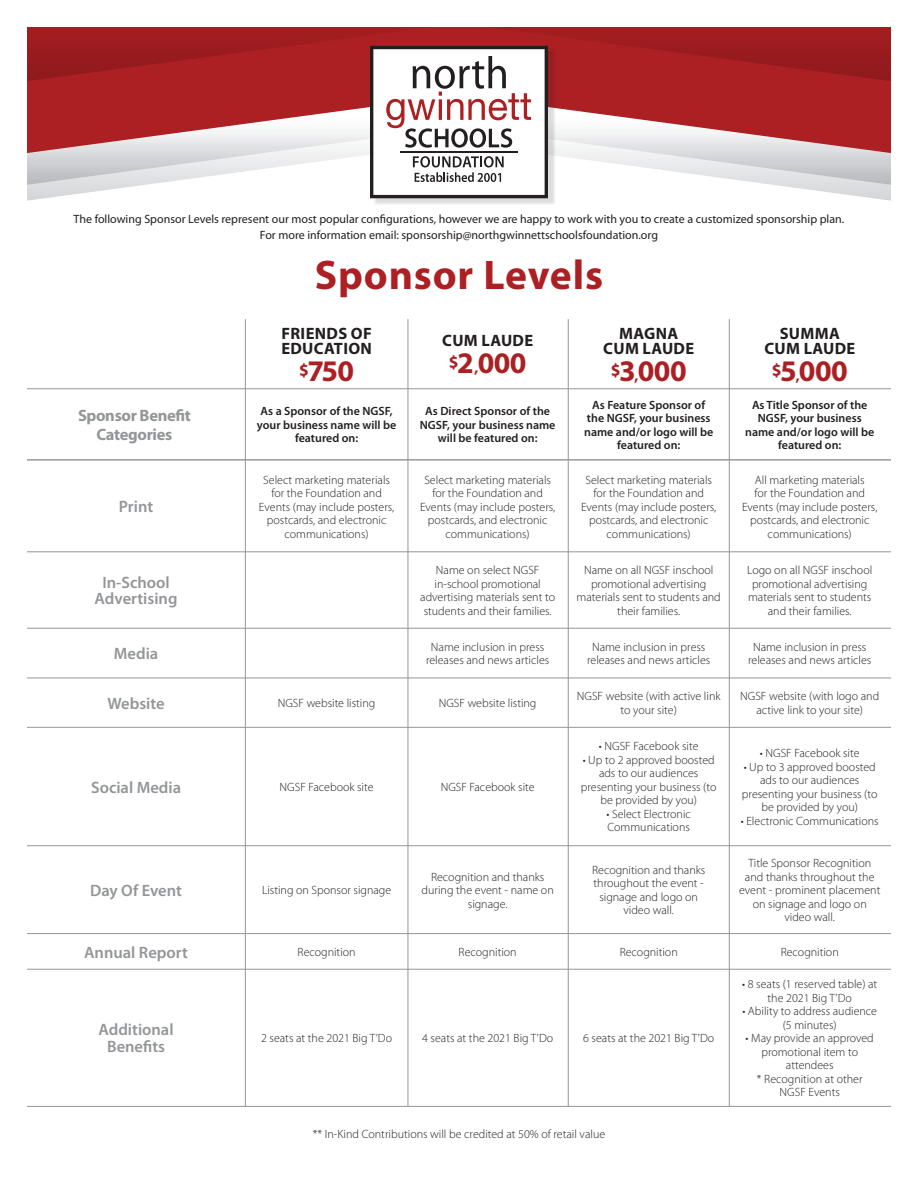
<style>
.page{position:relative;width:918px;height:1188px;background:#fff}
.page>*{position:absolute;margin:0;border:0;box-sizing:border-box;transform-origin:0 0}
.t1{font:700 41.55px "Myriad Pro";letter-spacing:.02em;color:#ac1f22}
.t2{font:700 30px "Myriad Pro";letter-spacing:-.02em;color:#ac1f22}
.t3{font:600 16.5px/16.8px "Myriad Pro";color:#939598;text-align:center}
.t4{font:700 16.5px/15.1px "Myriad Pro";letter-spacing:.02em;color:#231f20;text-align:center}
.t5{font:700 16.5px/18.1px "Myriad Pro";letter-spacing:-.02em;color:#939598;text-align:center}
.t6{font:300 12px/13.5px "Myriad Pro";color:#231f20;text-align:center}
.t7{font:600 12px/13.5px "Myriad Pro";color:#231f20;text-align:center}
.t8{font:12px/16.5px "Myriad Pro";color:#231f20;text-align:center}
.s1{font-size:15px}
</style>
<div class="page">
<svg style="left:27px;top:187px;width:864px;height:14px"></svg>
<svg style="left:27px;top:153px;width:864px;height:34px"></svg>
<svg style="left:27px;top:83px;width:864px;height:70px;fill:#ac1f22"></svg>
<svg style="left:27px;top:27px;width:864px;height:56px;background:#a41d20"></svg>
<div style="left:373px;top:49px;width:183px;height:157px;background:#231f20;opacity:.15"></div>
<svg style="left:370px;top:46px;width:178px;height:152px"></svg>
<hr style="left:27px;top:388px;width:864px;height:1px;background:#939598">
<hr style="left:27px;top:460px;width:864px;height:1px;background:#939598">
<hr style="left:27px;top:552px;width:864px;height:1px;background:#939598">
<hr style="left:27px;top:678px;width:864px;height:1px;background:#939598">
<hr style="left:27px;top:727px;width:864px;height:1px;background:#939598">
<hr style="left:27px;top:969px;width:864px;height:1px;background:#939598">
<hr style="left:27px;top:628px;width:864px;height:1px;background:#939598">
<hr style="left:27px;top:933px;width:864px;height:1px;background:#939598">
<hr style="left:27px;top:1106px;width:864px;height:1px;background:#939598">
<hr style="left:27px;top:845px;width:864px;height:1px;background:#939598">
<hr style="left:408px;top:319px;width:1px;height:788px;background:#939598">
<hr style="left:245px;top:319px;width:1px;height:788px;background:#939598">
<hr style="left:568px;top:319px;width:1px;height:788px;background:#939598">
<hr style="left:729px;top:319px;width:1px;height:788px;background:#939598">
<p class="t8" style="left:74px;top:211px;width:772px">The following Sponsor Levels represent our most popular configurations, however we are happy to work with you to create a customized sponsorship plan.<br>For more information email: sponsorship@northgwinnettschoolsfoundation.org</p>
<h3 class="t5" style="left:78px;top:407px;width:114px">Sponsor Benefit<br>Categories</h3>
<h3 class="t3" style="left:119px;top:498px;width:36px">Print</h3>
<h3 class="t3" style="left:95px;top:573px;width:84px">In-School<br>Advertising</h3>
<h3 class="t3" style="left:114px;top:645px;width:46px">Media</h3>
<h3 class="t3" style="left:107px;top:694px;width:59px">Website</h3>
<h3 class="t3" style="left:91px;top:778px;width:92px">Social Media</h3>
<h3 class="t3" style="left:90px;top:882px;width:93px">Day Of Event</h3>
<h3 class="t3" style="left:84px;top:943px;width:105px">Annual Report</h3>
<h3 class="t3" style="left:99px;top:1021px;width:77px">Additional<br>Benefits</h3>
<h1 class="t1" style="left:315px;top:251px;width:290px">Sponsor Levels</h1>
<h3 class="t4" style="left:281px;top:326px;width:92px;text-align:left">FRIENDS OF<br>EDUCATION</h3>
<h2 class="t2" style="left:299px;top:354px;width:57px"><sup>$</sup>750</h2>
<h3 class="t4" style="left:603px;top:326px;width:92px">MAGNA<br>CUM LAUDE</h3>
<h2 class="t2" style="left:611px;top:354px;width:77px"><sup>$</sup>3<span class="s1">,</span>000</h2>
<h3 class="t4" style="left:442px;top:334px;width:92px">CUM LAUDE</h3>
<h2 class="t2" style="left:449px;top:347px;width:79px"><sup>$</sup>2<span class="s1">,</span>000</h2>
<p class="t7" style="left:257px;top:404px;width:141px">As a Sponsor of the NGSF, your business name will be featured on:</p>
<p class="t6" style="left:259px;top:473px;width:137px">Select marketing materials for the Foundation and<br>Events (may include posters, postcards, and electronic communications)</p>
<p class="t6" style="left:278px;top:696px;width:99px">NGSF website listing</p>
<p class="t6" style="left:280px;top:780px;width:95px">NGSF Facebook site</p>
<p class="t6" style="left:262px;top:883px;width:131px">Listing on Sponsor signage</p>
<p class="t6" style="left:298px;top:945px;width:60px">Recognition</p>
<p class="t7" style="left:420px;top:404px;width:137px">As Direct Sponsor of the<br>NGSF, your business name will be featured on:</p>
<p class="t6" style="left:420px;top:473px;width:137px">Select marketing materials for the Foundation and<br>Events (may include posters, postcards, and electronic communications)</p>
<p class="t6" style="left:420px;top:563px;width:136px">Name on select NGSF in-school promotional advertising materials sent to students and their families.</p>
<p class="t6" style="left:426px;top:640px;width:125px">Name inclusion in press releases and news articles</p>
<p class="t6" style="left:439px;top:696px;width:99px">NGSF website listing</p>
<p class="t6" style="left:441px;top:780px;width:95px">NGSF Facebook site</p>
<p class="t6" style="left:422px;top:870px;width:134px">Recognition and thanks during the event - name on signage.</p>
<p class="t6" style="left:459px;top:945px;width:60px">Recognition</p>
<p class="t7" style="left:584px;top:397px;width:131px">As Feature Sponsor of the NGSF, your business name and/or logo will be featured on:</p>
<p class="t6" style="left:581px;top:473px;width:137px">Select marketing materials for the Foundation and<br>Events (may include posters, postcards, and electronic communications)</p>
<p class="t6" style="left:577px;top:563px;width:146px">Name on all NGSF inschool promotional advertising materials sent to students and their families.</p>
<p class="t6" style="left:587px;top:640px;width:125px">Name inclusion in press releases and news articles</p>
<p class="t6" style="left:577px;top:689px;width:145px">NGSF website (with active link to your site)</p>
<p class="t6" style="left:599px;top:739px;width:101px">• NGSF Facebook site</p>
<p class="t6" style="left:581px;top:753px;width:137px">• Up to 2 approved boosted ads to our audiences presenting your business (to be provided by you)</p>
<p class="t6" style="left:607px;top:807px;width:86px;text-align:left">• Select Electronic<br>Communications</p>
<p class="t6" style="left:592px;top:863px;width:115px">Recognition and thanks throughout the event - signage and logo on video wall.</p>
<p class="t6" style="left:620px;top:945px;width:60px">Recognition</p>
<p class="t6" style="left:261px;top:1031px;width:133px">2 seats at the 2021 Big T’Do</p>
<p class="t6" style="left:422px;top:1031px;width:133px">4 seats at the 2021 Big T’Do</p>
<p class="t6" style="left:583px;top:1031px;width:133px">6 seats at the 2021 Big T’Do</p>
<p class="t6" style="left:313px;top:1127px;width:294px">** In-Kind Contributions will be credited at 50% of retail value</p>
<h3 class="t4" style="left:764px;top:326px;width:92px">SUMMA<br>CUM LAUDE</h3>
<h2 class="t2" style="left:772px;top:354px;width:77px"><sup>$</sup>5<span class="s1">,</span>000</h2>
<p class="t7" style="left:745px;top:397px;width:131px">As Title Sponsor of the<br>NGSF, your business name and/or logo will be featured on:</p>
<p class="t6" style="left:742px;top:473px;width:137px">All marketing materials<br>for the Foundation and<br>Events (may include posters, postcards, and electronic communications)</p>
<p class="t6" style="left:747px;top:563px;width:127px">Logo on all NGSF inschool promotional advertising materials sent to students and their families.</p>
<p class="t6" style="left:748px;top:640px;width:125px">Name inclusion in press releases and news articles</p>
<p class="t6" style="left:740px;top:689px;width:140px">NGSF website (with logo and active link to your site)</p>
<p class="t6" style="left:760px;top:746px;width:101px">• NGSF Facebook site</p>
<p class="t6" style="left:742px;top:760px;width:137px">• Up to 3 approved boosted ads to our audiences presenting your business (to be provided by you)</p>
<p class="t6" style="left:741px;top:814px;width:139px">• Electronic Communications</p>
<p class="t6" style="left:739px;top:856px;width:143px">Title Sponsor Recognition and thanks throughout the event - prominent placement on signage and logo on video wall.</p>
<p class="t6" style="left:781px;top:945px;width:60px">Recognition</p>
<p class="t6" style="left:742px;top:977px;width:137px">• 8 seats (1 reserved table) at the 2021 Big T’Do</p>
<p class="t6" style="left:742px;top:1004px;width:136px">• Ability to address audience (5 minutes)</p>
<p class="t6" style="left:746px;top:1031px;width:130px">• May provide an approved promotional item to attendees<br>* Recognition at other<br>NGSF Events</p>
</div>
